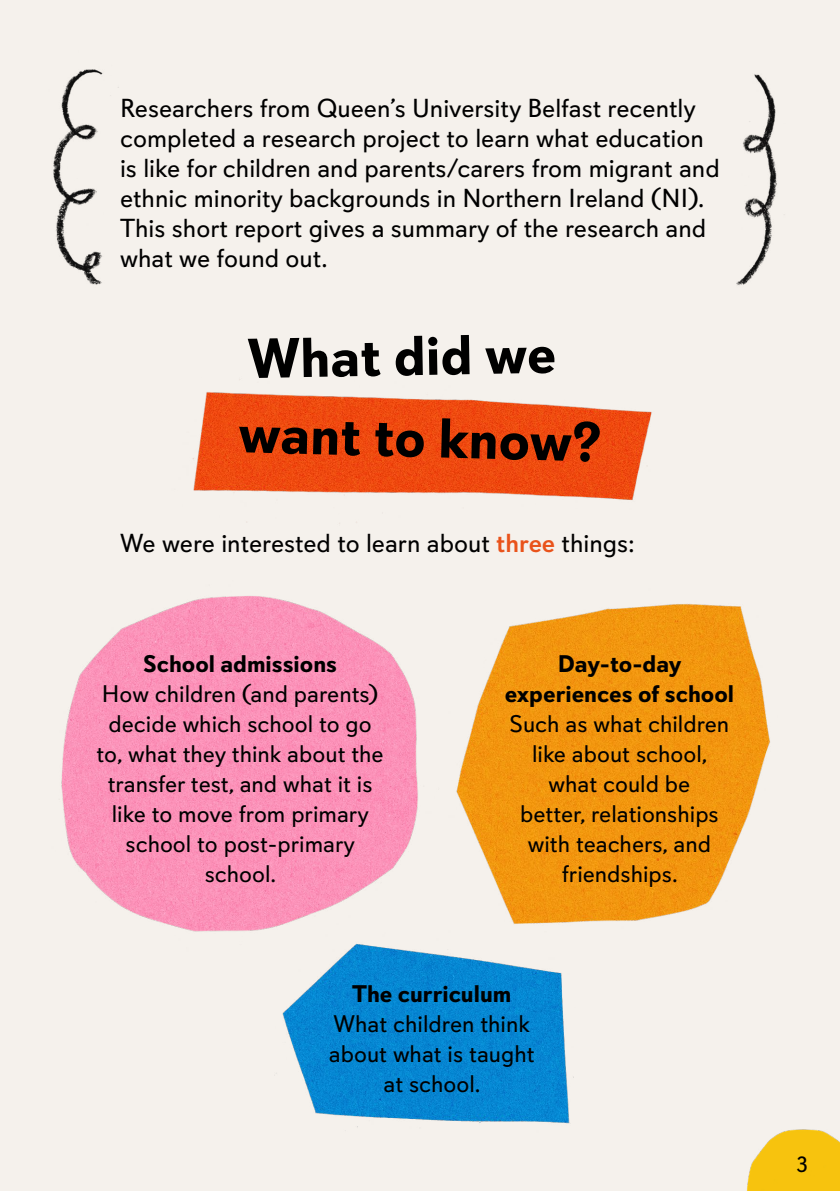
<style>
.page{position:relative;width:840px;height:1191px;background:#fff}
.page>*{position:absolute;margin:0;border:0;box-sizing:border-box;transform-origin:0 0}
.t1{font:700 56px "Davis Sans";color:#000}
.t2{font:26px/30px "Davis Sans";color:#000}
.t3{font:24px/30px "Davis Sans";color:#000;text-align:center}
.t4{font:700 24px/30px "Davis Sans";color:#000;text-align:center}
.t5{font:22px "Davis Sans";color:#000}
.s1{font-weight:500;color:#e9531b}
</style>
<div class="page">
<img style="left:0;top:0;width:839px;height:1190px">
<img style="left:746px;top:1125px;width:93px;height:66px">
<p class="t2" style="left:120px;top:93px;width:601px">Researchers from Queen’s University Belfast recently completed a research project to learn what education is like for children and parents/carers from migrant and ethnic minority backgrounds in Northern Ireland (NI).<br>This short report gives a summary of the research and what we found out.</p>
<h1 class="t1" style="left:247px;top:325px;width:310px;rotate:-1deg">What did we</h1>
<h1 class="t1" style="left:240px;top:398px;width:364px;rotate:2deg">want to know?</h1>
<p class="t2" style="left:120px;top:528px;width:516px">We were interested to learn about <span class="s1">three</span> things:</p>
<p class="t4" style="left:143px;top:649px;width:195px">School admissions</p>
<p class="t3" style="left:97px;top:679px;width:288px">How children (and parents) decide which school to go to, what they think about the transfer test, and what it is like to move from primary school to post-primary school.</p>
<p class="t4" style="left:504px;top:649px;width:231px">Day-to-day experiences of school</p>
<p class="t3" style="left:509px;top:709px;width:221px">Such as what children like about school, what could be<br>better, relationships with teachers, and friendships.</p>
<p class="t4" style="left:352px;top:979px;width:161px">The curriculum</p>
<p class="t3" style="left:329px;top:1009px;width:207px">What children think about what is taught at school.</p>
<p class="t5" style="left:796px;top:1151px;width:13px">3</p>
</div>
